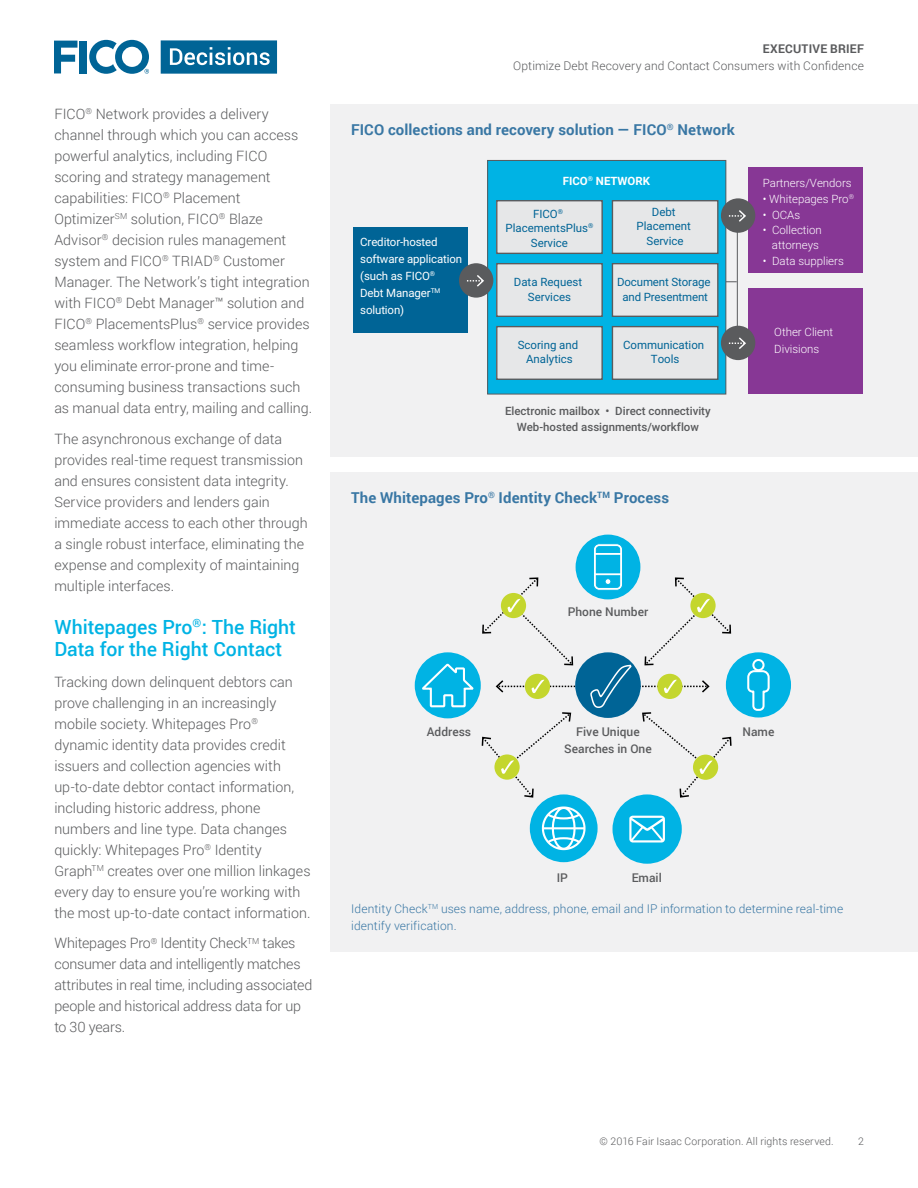
<style>
.page{position:relative;width:918px;height:1188px;background:#fff}
.page>*{position:absolute;margin:0;border:0;box-sizing:border-box;transform-origin:0 0}
.t1{font:500 19.5px/22.5px "Roboto";color:#00b3e4}
.t2{font:700 15px "Roboto";letter-spacing:.005em;color:#3977a4}
.t3{font:300 14.25px/21px "Roboto";color:#5a5b5d}
.t4{font:300 12px/16.5px "Roboto";letter-spacing:.01em;color:#3977a4}
.t5{font:300 12px "Roboto";letter-spacing:.01em;color:#5a5b5d}
.t6{font:500 12px "Roboto";color:#5a5b5d}
.t7{font:700 12px "Roboto";letter-spacing:.02em;color:#5a5b5d}
.t8{font:11.4px/14.4px "Roboto";color:#006496;text-align:center}
.t9{font:300 11.4px/14.4px "Roboto";color:#fff;text-align:center}
.t10{font:11.4px/17.2px "Roboto";letter-spacing:-.01em;color:#fff}
.t11{font:500 11.4px/15.8px "Roboto";color:#5a5b5d;text-align:center}
.t12{font:700 11.4px "Roboto";color:#fff}
.t13{font:300 10.5px "Roboto";letter-spacing:.015em;color:#5a5b5d}
</style>
<div class="page">
<svg style="left:54px;top:41px;width:23px;height:32px"></svg>
<div style="left:80px;top:41px;width:7px;height:32px;background:#006496"></div>
<svg style="left:161px;top:40px;width:116px;height:34px;background:#2e80a9"></svg>
<svg style="left:89px;top:40px;width:60px;height:34px"></svg>
<div style="left:330px;top:104px;width:588px;height:353px;background:#f1f1f2"></div>
<div style="left:488px;top:160px;width:238px;height:234px;background:#00b3e4"></div>
<div style="left:487px;top:160px;width:239px;height:234px;border:1px solid #5a5b5d"></div>
<div style="left:353px;top:228px;width:115px;height:105px;background:#006496"></div>
<hr style="left:737px;top:224px;width:1px;height:122px;background:#5a5b5d">
<div style="left:748px;top:168px;width:115px;height:105px;background:#873795"></div>
<div style="left:748px;top:289px;width:115px;height:105px;background:#873795"></div>
<div style="left:459px;top:263px;width:34px;height:35px;background:#5a5b5d;border-radius:50%"></div>
<svg style="left:467px;top:275px;width:17px;height:12px"></svg>
<div style="left:497px;top:201px;width:105px;height:52px;background:#e6e7e8"></div>
<div style="left:496px;top:200px;width:107px;height:54px;border:1px solid #5a5b5d"></div>
<div style="left:612px;top:201px;width:106px;height:52px;background:#e6e7e8"></div>
<div style="left:612px;top:200px;width:107px;height:54px;border:1px solid #5a5b5d"></div>
<div style="left:497px;top:264px;width:105px;height:52px;background:#e6e7e8"></div>
<div style="left:496px;top:263px;width:107px;height:54px;border:1px solid #5a5b5d"></div>
<div style="left:612px;top:264px;width:106px;height:52px;background:#e6e7e8"></div>
<div style="left:612px;top:263px;width:107px;height:54px;border:1px solid #5a5b5d"></div>
<div style="left:497px;top:327px;width:105px;height:52px;background:#e6e7e8"></div>
<div style="left:496px;top:326px;width:107px;height:54px;border:1px solid #5a5b5d"></div>
<div style="left:612px;top:327px;width:106px;height:52px;background:#e6e7e8"></div>
<div style="left:612px;top:326px;width:107px;height:54px;border:1px solid #5a5b5d"></div>
<div style="left:721px;top:198px;width:34px;height:35px;background:#5a5b5d;border-radius:50%"></div>
<svg style="left:729px;top:210px;width:17px;height:12px"></svg>
<div style="left:721px;top:326px;width:34px;height:34px;background:#5a5b5d;border-radius:50%"></div>
<svg style="left:729px;top:337px;width:17px;height:12px"></svg>
<div style="left:330px;top:472px;width:588px;height:479px;background:#f1f1f2"></div>
<svg style="left:481px;top:712px;width:91px;height:86px"></svg>
<div style="left:576px;top:535px;width:64px;height:64px;background:#00b3e4;border-radius:50%"></div>
<svg style="left:593px;top:544px;width:30px;height:46px"></svg>
<div style="left:596px;top:555px;width:24px;height:18px;background:#00b3e4"></div>
<div style="left:593px;top:543px;width:30px;height:48px;border:1px solid #00b3e4;border-radius:6px"></div>
<svg style="left:595px;top:546px;width:26px;height:7px"></svg>
<div style="left:726px;top:652px;width:65px;height:66px;background:#00b3e4;border-radius:50%"></div>
<div style="left:752px;top:659px;width:13px;height:12px;border:2px solid #fff;border-radius:50%"></div>
<svg style="left:747px;top:669px;width:23px;height:42px"></svg>
<div style="left:613px;top:794px;width:69px;height:70px;background:#00b3e4;border-radius:50%"></div>
<svg style="left:629px;top:816px;width:36px;height:27px"></svg>
<div style="left:415px;top:652px;width:66px;height:66px;background:#00b3e4;border-radius:50%"></div>
<svg style="left:420px;top:662px;width:54px;height:46px"></svg>
<div style="left:525px;top:674px;width:25px;height:25px;background:#c4d62e;border-radius:50%"></div>
<svg style="left:496px;top:680px;width:79px;height:13px"></svg>
<div style="left:575px;top:652px;width:66px;height:66px;background:#006496;border-radius:50%"></div>
<div style="left:530px;top:794px;width:68px;height:68px;background:#00b3e4;border-radius:50%"></div>
<svg style="left:542px;top:807px;width:44px;height:43px"></svg>
<svg style="left:482px;top:577px;width:92px;height:89px"></svg>
<svg style="left:590px;top:575px;width:142px;height:224px"></svg>
<p class="t3" style="left:54px;top:103px;width:259px">FICO<sup>®</sup> Network provides a delivery channel through which you can access powerful analytics, including FICO scoring and strategy management capabilities: FICO<sup>®</sup> Placement Optimizer<sup>SM</sup> solution, FICO<sup>®</sup> Blaze Advisor<sup>®</sup> decision rules management system and FICO<sup>®</sup> TRIAD<sup>®</sup> Customer Manager. The Network’s tight integration with FICO<sup>®</sup> Debt Manager™ solution and FICO<sup>®</sup> PlacementsPlus<sup>®</sup> service provides seamless workflow integration, helping you eliminate error-prone and time&shy;consuming business transactions such as manual data entry, mailing and calling.</p>
<p class="t3" style="left:54px;top:428px;width:255px">The asynchronous exchange of data provides real-time request transmission and ensures consistent data integrity.<br>Service providers and lenders gain immediate access to each other through a single robust interface, eliminating the expense and complexity of maintaining multiple interfaces.</p>
<h1 class="t1" style="left:54px;top:615px;width:243px">Whitepages Pro<sup>®</sup>: The Right<br>Data for the Right Contact</h1>
<p class="t3" style="left:54px;top:671px;width:258px">Tracking down delinquent debtors can prove challenging in an increasingly mobile society. Whitepages Pro<sup>® </sup>dynamic identity data provides credit issuers and collection agencies with up-to-date debtor contact information, including historic address, phone numbers and line type. Data changes quickly: Whitepages Pro<sup>®</sup> Identity Graph<sup>TM</sup> creates over one million linkages every day to ensure you’re working with the most up-to-date contact information.</p>
<p class="t3" style="left:54px;top:932px;width:259px">Whitepages Pro<sup>®</sup> Identity Check<sup>TM</sup> takes consumer data and intelligently matches attributes in real time, including associated people and historical address data for up to 30 years.</p>
<p class="t7" style="left:763px;top:40px;width:103px">EXECUTIVE BRIEF</p>
<p class="t5" style="left:513px;top:57px;width:352px">Optimize Debt Recovery and Contact Consumers with Confidence</p>
<p class="t2" style="left:351px;top:119px;width:385px">FICO collections and recovery solution — FICO<sup>®</sup> Network</p>
<p class="t10" style="left:360px;top:232px;width:103px">Creditor-hosted software application (such as FICO<sup>®<br></sup>Debt Manager<sup>TM </sup>solution)</p>
<p class="t12" style="left:563px;top:173px;width:89px">FICO<sup>®</sup> NETWORK</p>
<p class="t8" style="left:505px;top:206px;width:89px">FICO<sup>®<br></sup>PlacementsPlus<sup>®<br></sup>Service</p>
<p class="t8" style="left:636px;top:204px;width:56px">Debt<br>Placement<br>Service</p>
<p class="t8" style="left:514px;top:275px;width:70px">Data Request<br>Services</p>
<p class="t8" style="left:617px;top:275px;width:95px">Document Storage and Presentment</p>
<p class="t8" style="left:518px;top:337px;width:62px">Scoring and<br>Analytics</p>
<p class="t8" style="left:623px;top:337px;width:83px">Communication<br>Tools</p>
<p class="t11" style="left:505px;top:403px;width:207px">Electronic mailbox • Direct connectivity<br>Web-hosted assignments/workflow</p>
<p class="t2" style="left:351px;top:487px;width:320px">The Whitepages Pro<sup>®</sup> Identity Check<sup>TM</sup> Process</p>
<p class="t9" style="left:763px;top:175px;width:90px">Partners/Vendors</p>
<p class="t9" style="left:763px;top:191px;width:93px">• Whitepages Pro<sup>®</sup></p>
<p class="t9" style="left:763px;top:207px;width:39px">• OCAs</p>
<p class="t9" style="left:763px;top:223px;width:61px">• Collection attorneys</p>
<p class="t9" style="left:763px;top:253px;width:83px">• Data suppliers</p>
<p class="t9" style="left:774px;top:323px;width:60px;line-height:17.2px;text-align:left">Other Client<br>Divisions</p>
<p class="t6" style="left:568px;top:604px;width:82px">Phone Number</p>
<p class="t6" style="left:427px;top:724px;width:46px">Address</p>
<p class="t6" style="left:576px;top:724px;width:65px">Five Unique</p>
<p class="t6" style="left:743px;top:724px;width:33px">Name</p>
<p class="t6" style="left:564px;top:740px;width:89px">Searches in One</p>
<p class="t6" style="left:557px;top:869px;width:13px">IP</p>
<p class="t6" style="left:632px;top:869px;width:32px">Email</p>
<p class="t4" style="left:351px;top:901px;width:493px">Identity Check<sup>TM</sup> uses name, address, phone, email and IP information to determine real-time identify verification.</p>
<p class="t13" style="left:599px;top:1134px;width:236px">© 2016 Fair Isaac Corporation. All rights reserved.</p>
<p class="t13" style="left:858px;top:1134px;width:7px">2</p>
</div>
